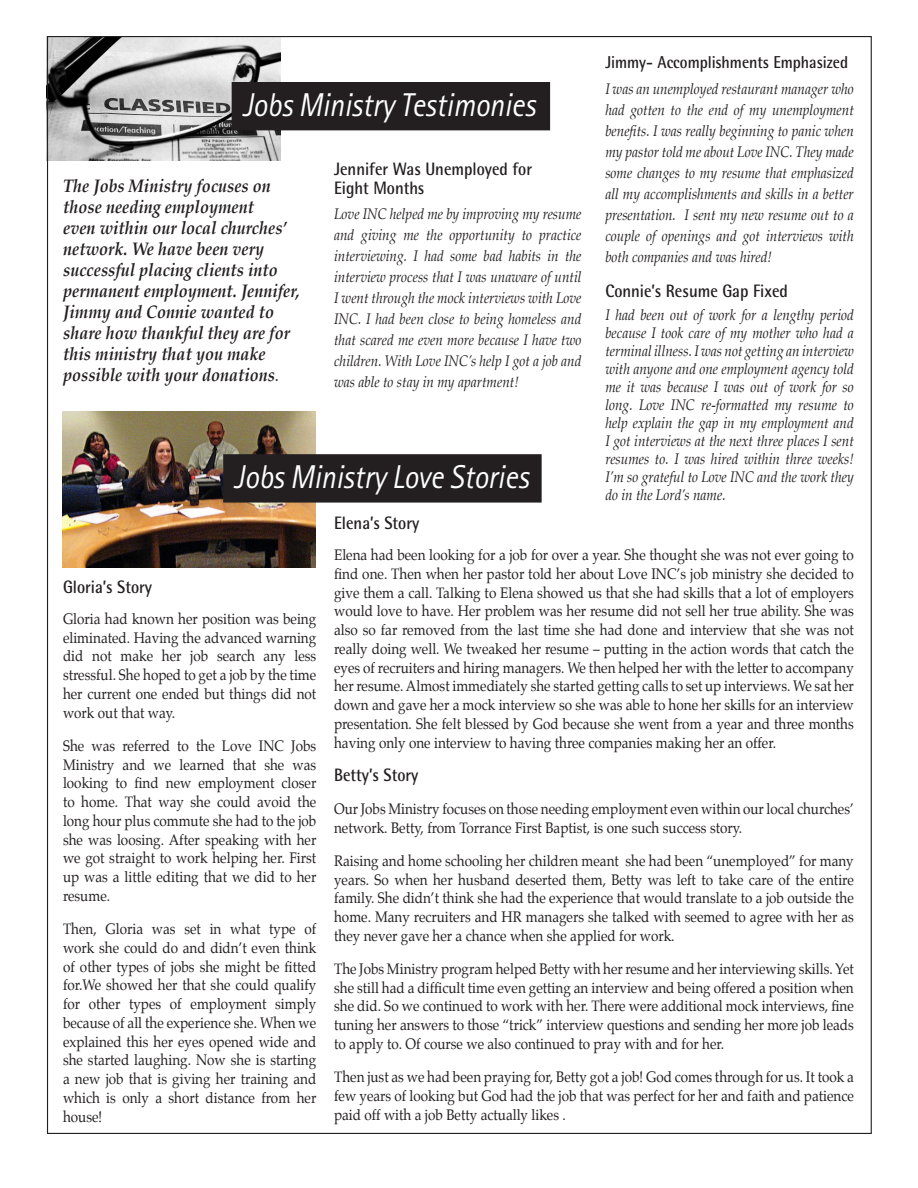
<style>
.page{position:relative;width:918px;height:1188px;background:#fff}
.page>*{position:absolute;margin:0;border:0;box-sizing:border-box;transform-origin:0 0}
.t1{font:italic 33px "Rotis Sans Serif";color:#fff;scale:.9 1}
.Body_Copy{font:italic 700 18px/21px "Palatino";color:#231f20;scale:.9 1}
.Body_Copy-2{font:700 18px/18.8px "Rotis Semi Sans";color:#231f20;scale:.9 1}
.Body_Copy-3{font:700 17.25px "Rotis Semi Sans";color:#231f20;scale:.9 1}
.Body_Copy-4{font:15px/18.8px "Palatino";color:#231f20;text-align:justify;scale:.9 1}
.Body_Copy-5{font:italic 15px/21px "Palatino";color:#231f20;text-align:justify;scale:.9 1}
.s1{font-weight:400;font-style:normal}
</style>
<div class="page">
<img style="left:49px;top:38px;width:231px;height:123px">
<img style="left:62px;top:411px;width:253px;height:157px">
<div style="left:232px;top:83px;width:317px;height:47px;background:#231f20"></div>
<div style="left:232px;top:82px;width:318px;height:48px;border:2px solid #231f20"></div>
<div style="left:224px;top:455px;width:317px;height:47px;background:#231f20"></div>
<div style="left:223px;top:454px;width:319px;height:49px;border:2px solid #231f20"></div>
<p class="t1" style="left:242px;top:85px;width:327px">Jobs Ministry Testimonies</p>
<p class="Body_Copy" style="left:63px;top:175px;width:265px">The Jobs Ministry focuses on those needing employment<br>even within our local churches’ network. We have been very successful placing clients into permanent employment. Jennifer,<br>Jimmy and Connie wanted to share how thankful they are for this ministry that you make possible with your donations<span class="s1">.</span></p>
<p class="Body_Copy-2" style="left:334px;top:159px;width:221px">Jennifer Was Unemployed for<br>Eight Months</p>
<p class="Body_Copy-5" style="left:334px;top:204px;width:276px">Love INC helped me by improving my resume and giving me the opportunity to practice interviewing. I had some bad habits in the interview process that I was unaware of until I went through the mock interviews with Love INC. I had been close to being homeless and that scared me even more because I have two children. With Love INC’s help I got a job and was able to stay in my apartment!</p>
<p class="t1" style="left:234px;top:457px;width:329px">Jobs Ministry Love Stories</p>
<p class="Body_Copy-3" style="left:605px;top:51px;width:271px">Jimmy- Accomplishments Emphasized</p>
<p class="Body_Copy-5" style="left:605px;top:79px;width:278px">I was an unemployed restaurant manager who had gotten to the end of my unemployment benefits. I was really beginning to panic when my pastor told me about Love INC. They made some changes to my resume that emphasized all my accomplishments and skills in a better presentation. I sent my new resume out to a couple of openings and got interviews with both companies and was hired!</p>
<p class="Body_Copy-2" style="left:605px;top:281px;width:204px">Connie’s Resume Gap Fixed</p>
<p class="Body_Copy-5" style="left:605px;top:306px;width:278px;line-height:18px">I had been out of work for a lengthy period because I took care of my mother who had a terminal illness. I was not getting an interview with anyone and one employment agency told me it was because I was out of work for so long. Love INC re-formatted my resume to help explain the gap in my employment and I got interviews at the next three places I sent resumes to. I was hired within three weeks!<br>I’m so grateful to Love INC and the work they do in the Lord’s name.</p>
<p class="Body_Copy-2" style="left:63px;top:577px;width:101px">Gloria’s Story</p>
<p class="Body_Copy-4" style="left:63px;top:609px;width:283px">Gloria had known her position was being eliminated. Having the advanced warning did not make her job search any less stressful. She hoped to get a job by the time her current one ended but things did not work out that way.</p>
<p class="Body_Copy-4" style="left:63px;top:736px;width:283px">She was referred to the Love INC Jobs Ministry and we learned that she was looking to find new employment closer to home. That way she could avoid the long hour plus commute she had to the job she was loosing. After speaking with her we got straight to work helping her. First up was a little editing that we did to her resume.</p>
<p class="Body_Copy-4" style="left:63px;top:919px;width:283px">Then, Gloria was set in what type of work she could do and didn’t even think of other types of jobs she might be fitted for.We showed her that she could qualify for other types of employment simply because of all the experience she. When we explained this her eyes opened wide and she started laughing. Now she is starting a new job that is giving her training and which is only a short distance from her house!</p>
<p class="Body_Copy-2" style="left:334px;top:514px;width:96px">Elena’s Story</p>
<p class="Body_Copy-4" style="left:334px;top:546px;width:579px">Elena had been looking for a job for over a year. She thought she was not ever going to find one. Then when her pastor told her about Love INC’s job ministry she decided to give them a call. Talking to Elena showed us that she had skills that a lot of employers would love to have. Her problem was her resume did not sell her true ability. She was also so far removed from the last time she had done and interview that she was not really doing well. We tweaked her resume – putting in the action words that catch the eyes of recruiters and hiring managers. We then helped her with the letter to accompany her resume. Almost immediately she started getting calls to set up interviews. We sat her down and gave her a mock interview so she was able to hone her skills for an interview presentation. She felt blessed by God because she went from a year and three months having only one interview to having three companies making her an offer.</p>
<p class="Body_Copy-2" style="left:334px;top:765px;width:95px">Betty’s Story</p>
<p class="Body_Copy-4" style="left:334px;top:799px;width:579px">Our Jobs Ministry focuses on those needing employment even within our local churches’ network. Betty, from Torrance First Baptist, is one such success story.</p>
<p class="Body_Copy-4" style="left:334px;top:851px;width:579px">Raising and home schooling her children meant she had been “unemployed” for many years. So when her husband deserted them, Betty was left to take care of the entire family. She didn’t think she had the experience that would translate to a job outside the home. Many recruiters and HR managers she talked with seemed to agree with her as they never gave her a chance when she applied for work.</p>
<p class="Body_Copy-4" style="left:334px;top:959px;width:579px">The Jobs Ministry program helped Betty with her resume and her interviewing skills. Yet she still had a difficult time even getting an interview and being offered a position when she did. So we continued to work with her. There were additional mock interviews, fine tuning her answers to those “trick” interview questions and sending her more job leads to apply to. Of course we also continued to pray with and for her.</p>
<p class="Body_Copy-4" style="left:334px;top:1068px;width:579px">Then just as we had been praying for, Betty got a job! God comes through for us. It took a few years of looking but God had the job that was perfect for her and faith and patience paid off with a job Betty actually likes .</p>
</div>
